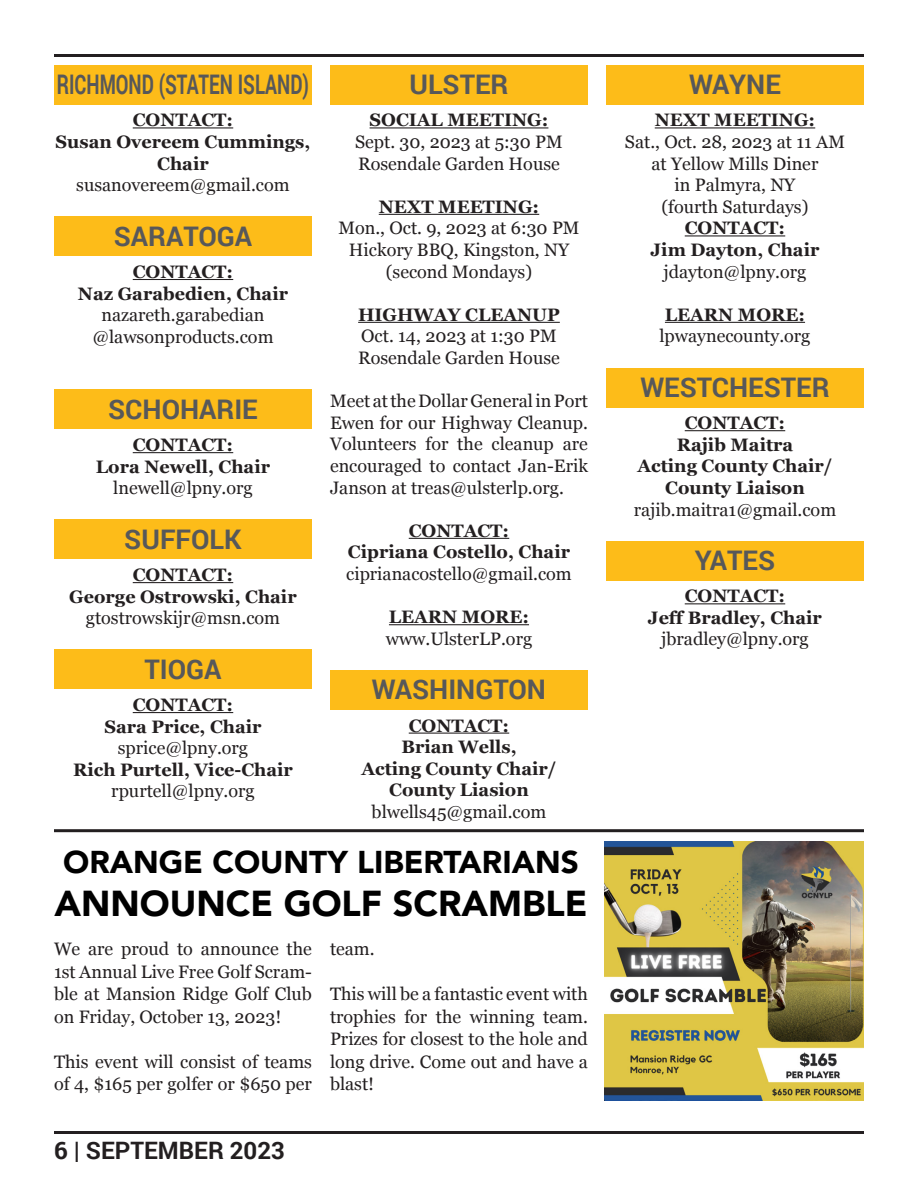
<style>
.page{position:relative;width:918px;height:1188px;background:#fff}
.page>*{position:absolute;margin:0;border:0;box-sizing:border-box;transform-origin:0 0}
.t1{font:900 36px "Avenir";color:#000}
.t2{font:900 31.5px "Avenir";color:#000}
.t3{font:700 27px "Roboto";color:#57585a}
.t4{font:700 27px "Roboto";color:#57585a;scale:.69 1}
.t5{font:700 24px "Roboto";color:#231f20}
.t6{font:18px/22.5px "Georgia";color:#231f20;text-align:justify}
.t7{font:700 18px "Georgia";color:#231f20}
</style>
<div class="page">
<hr style="left:54px;top:54px;width:810px;height:3px;background:#231f20">
<hr style="left:54px;top:1131px;width:810px;height:3px;background:#231f20">
<hr style="left:133px;top:127px;width:100px;height:1px;background:#231f20">
<hr style="left:133px;top:279px;width:100px;height:1px;background:#231f20">
<hr style="left:133px;top:452px;width:100px;height:1px;background:#231f20">
<hr style="left:133px;top:582px;width:100px;height:1px;background:#231f20">
<hr style="left:133px;top:712px;width:100px;height:1px;background:#231f20">
<div style="left:54px;top:65px;width:258px;height:40px;background:#fdbc19"></div>
<div style="left:54px;top:216px;width:258px;height:40px;background:#fdbc19"></div>
<div style="left:54px;top:390px;width:258px;height:39px;background:#fdbc19"></div>
<div style="left:54px;top:519px;width:258px;height:40px;background:#fdbc19"></div>
<div style="left:54px;top:649px;width:258px;height:40px;background:#fdbc19"></div>
<hr style="left:370px;top:127px;width:178px;height:1px;background:#231f20">
<hr style="left:379px;top:214px;width:160px;height:1px;background:#231f20">
<hr style="left:358px;top:322px;width:202px;height:1px;background:#231f20">
<hr style="left:409px;top:538px;width:100px;height:1px;background:#231f20">
<hr style="left:389px;top:624px;width:140px;height:1px;background:#231f20">
<hr style="left:409px;top:733px;width:100px;height:1px;background:#231f20">
<div style="left:330px;top:65px;width:258px;height:40px;background:#fdbc19"></div>
<div style="left:330px;top:670px;width:258px;height:40px;background:#fdbc19"></div>
<hr style="left:655px;top:127px;width:160px;height:1px;background:#231f20">
<hr style="left:685px;top:235px;width:100px;height:1px;background:#231f20">
<hr style="left:665px;top:322px;width:140px;height:1px;background:#231f20">
<hr style="left:685px;top:430px;width:100px;height:1px;background:#231f20">
<hr style="left:685px;top:603px;width:100px;height:1px;background:#231f20">
<div style="left:606px;top:65px;width:258px;height:40px;background:#fdbc19"></div>
<div style="left:606px;top:368px;width:258px;height:40px;background:#fdbc19"></div>
<div style="left:606px;top:541px;width:258px;height:40px;background:#fdbc19"></div>
<hr style="left:54px;top:829px;width:810px;height:3px;background:#231f20">
<img style="left:605px;top:841px;width:259px;height:259px">
<p class="t4" style="left:57px;top:65px;width:367px">RICHMOND (STATEN ISLAND)</p>
<p class="t7" style="left:133px;top:107px;width:102px">CONTACT:</p>
<p class="t7" style="left:56px;top:128px;width:256px">Susan Overeem Cummings,</p>
<p class="t7" style="left:157px;top:150px;width:53px">Chair</p>
<p class="t6" style="left:76px;top:173px;width:215px">susanovereem@gmail.com</p>
<p class="t3" style="left:114px;top:217px;width:140px">SARATOGA</p>
<p class="t7" style="left:133px;top:258px;width:102px">CONTACT:</p>
<p class="t7" style="left:78px;top:280px;width:212px">Naz Garabedien, Chair</p>
<p class="t6" style="left:101px;top:303px;width:165px">nazareth.garabedian</p>
<p class="t6" style="left:92px;top:325px;width:183px">@lawsonproducts.com</p>
<p class="t3" style="left:108px;top:390px;width:151px">SCHOHARIE</p>
<p class="t7" style="left:133px;top:431px;width:102px">CONTACT:</p>
<p class="t7" style="left:96px;top:453px;width:176px">Lora Newell, Chair</p>
<p class="t6" style="left:113px;top:476px;width:141px">lnewell@lpny.org</p>
<p class="t3" style="left:124px;top:520px;width:119px">SUFFOLK</p>
<p class="t7" style="left:133px;top:561px;width:102px">CONTACT:</p>
<p class="t7" style="left:69px;top:583px;width:229px">George Ostrowski, Chair</p>
<p class="t6" style="left:86px;top:606px;width:196px">gtostrowskijr@msn.com</p>
<p class="t3" style="left:144px;top:650px;width:79px">TIOGA</p>
<p class="t7" style="left:133px;top:691px;width:102px">CONTACT:</p>
<p class="t7" style="left:104px;top:713px;width:159px">Sara Price, Chair</p>
<p class="t6" style="left:118px;top:736px;width:132px">sprice@lpny.org</p>
<p class="t7" style="left:73px;top:756px;width:221px">Rich Purtell, Vice-Chair</p>
<p class="t6" style="left:111px;top:779px;width:145px">rpurtell@lpny.org</p>
<p class="t3" style="left:409px;top:65px;width:101px">ULSTER</p>
<p class="t7" style="left:370px;top:107px;width:180px">SOCIAL MEETING:</p>
<p class="t6" style="left:355px;top:130px;width:209px">Sept. 30, 2023 at 5:30 PM</p>
<p class="t6" style="left:358px;top:151px;width:203px">Rosendale Garden House</p>
<p class="t7" style="left:379px;top:193px;width:162px">NEXT MEETING:</p>
<p class="t6" style="left:338px;top:216px;width:243px">Mon., Oct. 9, 2023 at 6:30 PM</p>
<p class="t6" style="left:349px;top:238px;width:222px">Hickory BBQ, Kingston, NY</p>
<p class="t6" style="left:386px;top:259px;width:148px">(second Mondays)</p>
<p class="t7" style="left:358px;top:301px;width:203px">HIGHWAY CLEANUP</p>
<p class="t6" style="left:361px;top:324px;width:197px">Oct. 14, 2023 at 1:30 PM</p>
<p class="t6" style="left:358px;top:346px;width:203px">Rosendale Garden House</p>
<p class="t6" style="left:330px;top:389px;width:260px;line-height:21.6px">Meet at the Dollar General in Port Ewen for our Highway Cleanup.<br>Volunteers for the cleanup are encouraged to contact Jan-Erik Janson at treas@ulsterlp.org.</p>
<p class="t7" style="left:409px;top:517px;width:102px">CONTACT:</p>
<p class="t7" style="left:348px;top:539px;width:224px">Cipriana Costello, Chair</p>
<p class="t6" style="left:346px;top:562px;width:227px">ciprianacostello@gmail.com</p>
<p class="t7" style="left:389px;top:603px;width:142px">LEARN MORE:</p>
<p class="t6" style="left:386px;top:627px;width:148px">www.UlsterLP.org</p>
<p class="t3" style="left:372px;top:671px;width:176px">WASHINGTON</p>
<p class="t7" style="left:409px;top:712px;width:102px">CONTACT:</p>
<p class="t7" style="left:401px;top:733px;width:117px">Brian Wells,</p>
<p class="t7" style="left:362px;top:755px;width:196px">Acting County Chair/</p>
<p class="t7" style="left:389px;top:777px;width:141px">County Liasion</p>
<p class="t6" style="left:372px;top:800px;width:176px">blwells45@gmail.com</p>
<p class="t2" style="left:63px;top:835px;width:517px">ORANGE COUNTY LIBERTARIANS</p>
<p class="t1" style="left:54px;top:872px;width:535px">ANNOUNCE GOLF SCRAMBLE</p>
<p class="t6" style="left:54px;top:937px;width:259px">We are proud to announce the 1st Annual Live Free Golf Scram&shy;ble at Mansion Ridge Golf Club on Friday, October 13, 2023!</p>
<p class="t6" style="left:54px;top:1050px;width:259px">This event will consist of teams of 4, $165 per golfer or $650 per</p>
<p class="t6" style="left:330px;top:937px;width:46px">team.</p>
<p class="t6" style="left:330px;top:982px;width:259px">This will be a fantastic event with trophies for the winning team.<br>Prizes for closest to the hole and long drive. Come out and have a blast!</p>
<p class="t5" style="left:54px;top:1134px;width:232px">6 | SEPTEMBER 2023</p>
<p class="t3" style="left:689px;top:65px;width:93px">WAYNE</p>
<p class="t7" style="left:655px;top:107px;width:162px">NEXT MEETING:</p>
<p class="t6" style="left:625px;top:130px;width:222px">Sat., Oct. 28, 2023 at 11 AM</p>
<p class="t6" style="left:652px;top:151px;width:168px">at Yellow Mills Diner</p>
<p class="t6" style="left:675px;top:173px;width:122px">in Palmyra, NY</p>
<p class="t6" style="left:662px;top:195px;width:148px">(fourth Saturdays)</p>
<p class="t7" style="left:685px;top:215px;width:102px">CONTACT:</p>
<p class="t7" style="left:651px;top:236px;width:170px">Jim Dayton, Chair</p>
<p class="t6" style="left:664px;top:259px;width:144px">jdayton@lpny.org</p>
<p class="t7" style="left:665px;top:301px;width:142px">LEARN MORE:</p>
<p class="t6" style="left:659px;top:324px;width:152px">lpwaynecounty.org</p>
<p class="t3" style="left:640px;top:368px;width:191px">WESTCHESTER</p>
<p class="t7" style="left:685px;top:409px;width:102px">CONTACT:</p>
<p class="t7" style="left:677px;top:431px;width:118px">Rajib Maitra</p>
<p class="t7" style="left:638px;top:453px;width:196px">Acting County Chair/</p>
<p class="t7" style="left:665px;top:474px;width:141px">County Liaison</p>
<p class="t6" style="left:634px;top:497px;width:204px">rajib.maitra1@gmail.com</p>
<p class="t3" style="left:695px;top:541px;width:82px">YATES</p>
<p class="t7" style="left:685px;top:582px;width:102px">CONTACT:</p>
<p class="t7" style="left:648px;top:604px;width:176px">Jeff Bradley, Chair</p>
<p class="t6" style="left:661px;top:627px;width:149px">jbradley@lpny.org</p>
</div>
